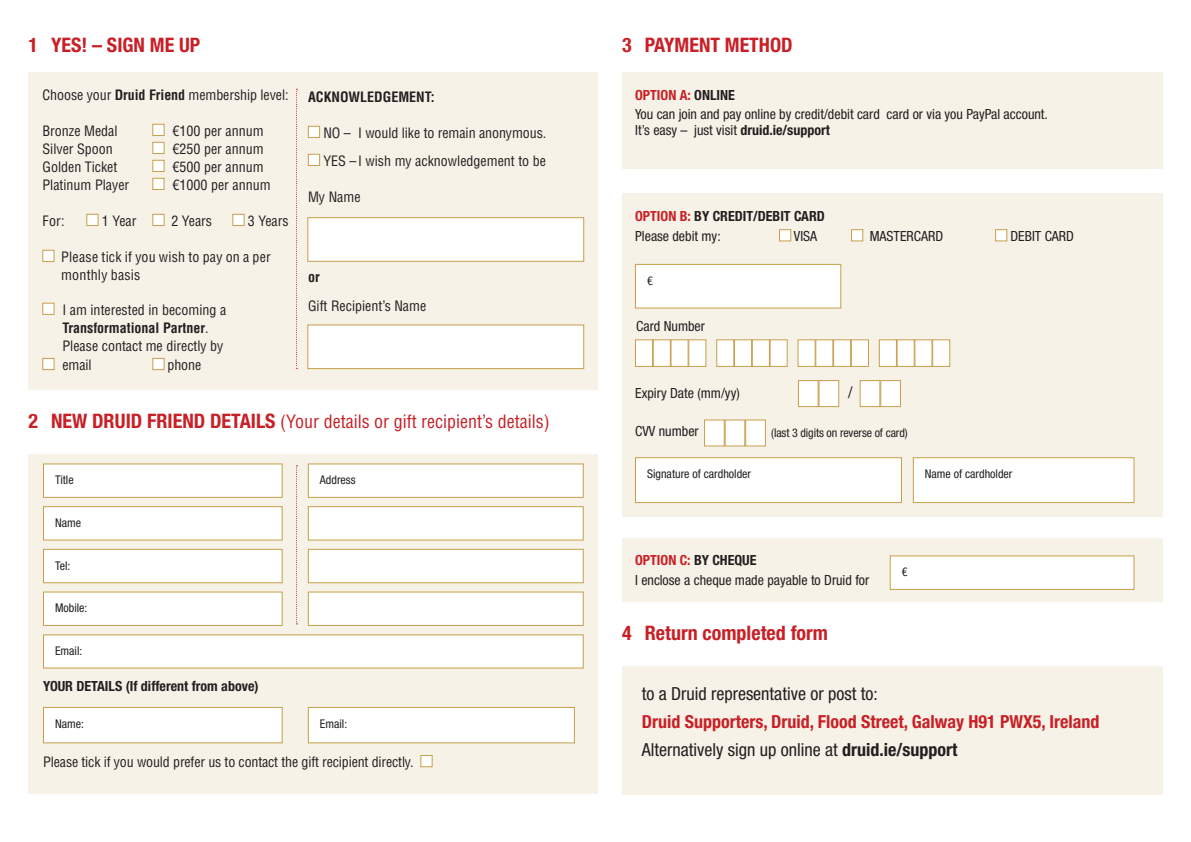
<style>
.page{position:relative;width:1191px;height:842px;background:#fff}
.page>*{position:absolute;margin:0;border:0;box-sizing:border-box;transform-origin:0 0}
.t1{font:700 condensed 20px "Helvetica Neue LT Std";color:#c82026}
.t2{font:700 condensed 18px/28px "Helvetica Neue LT Std";color:#c82026}
.t3{font:condensed 18px "Helvetica LT Std";color:#c82026}
.t4{font:condensed 18px "Helvetica Neue LT Std";color:#231f20}
.t5{font:condensed 16px "Helvetica Neue LT Std";color:#231f20}
.t6{font:condensed 14px/18.4px "Helvetica LT Std";color:#231f20}
.t7{font:condensed 14px/18.8px "Helvetica Neue LT Std";color:#231f20}
.t8{font:700 condensed 14px/20px "Helvetica Neue LT Std";color:#231f20}
.t9{font:700 condensed 14px "Helvetica LT Std";color:#231f20}
.t10{font:condensed 12px "Helvetica Neue LT Std";color:#231f20}
.s1{font-weight:700}
.s2{font-family:"Helvetica Neue LT Std";font-weight:700;font-size:20px}
.s3{font-weight:700;color:#c82026}
.s4{color:#c82026}
.s5{font-weight:400}
.s6{font-weight:400;color:#231f20}
.s7{color:#231f20}
</style>
<div class="page">
<div style="left:28px;top:455px;width:570px;height:339px;background:#f7f2e7"></div>
<div style="left:622px;top:72px;width:540px;height:97px;background:#f7f2e7"></div>
<div style="left:622px;top:538px;width:540px;height:63px;background:#f7f2e7"></div>
<div style="left:622px;top:666px;width:540px;height:129px;background:#f7f2e7"></div>
<div style="left:28px;top:72px;width:570px;height:318px;background:#f7f2e7"></div>
<svg style="left:152px;top:124px;width:13px;height:12px"></svg>
<svg style="left:152px;top:142px;width:13px;height:12px"></svg>
<svg style="left:152px;top:160px;width:13px;height:12px"></svg>
<svg style="left:152px;top:178px;width:13px;height:12px"></svg>
<svg style="left:86px;top:214px;width:13px;height:12px"></svg>
<svg style="left:152px;top:214px;width:13px;height:12px"></svg>
<svg style="left:232px;top:214px;width:13px;height:12px"></svg>
<svg style="left:42px;top:250px;width:13px;height:12px"></svg>
<svg style="left:308px;top:126px;width:12px;height:12px"></svg>
<svg style="left:308px;top:154px;width:12px;height:12px"></svg>
<svg style="left:42px;top:303px;width:13px;height:12px"></svg>
<svg style="left:42px;top:358px;width:13px;height:12px"></svg>
<svg style="left:152px;top:358px;width:13px;height:12px"></svg>
<svg style="left:307px;top:217px;width:277px;height:45px;background:#fcfaf5"></svg>
<svg style="left:307px;top:324px;width:277px;height:45px;background:#fcfaf6"></svg>
<svg style="left:43px;top:463px;width:240px;height:35px;background:#faf8f2"></svg>
<svg style="left:308px;top:463px;width:276px;height:35px;background:#fbf8f2"></svg>
<svg style="left:43px;top:506px;width:240px;height:35px;background:#faf8f2"></svg>
<svg style="left:308px;top:506px;width:276px;height:35px;background:#fbf8f2"></svg>
<svg style="left:43px;top:549px;width:240px;height:34px;background:#fbf9f4"></svg>
<svg style="left:308px;top:549px;width:276px;height:34px;background:#fbf9f4"></svg>
<svg style="left:43px;top:707px;width:240px;height:36px;background:#fbf9f5"></svg>
<div style="left:308px;top:707px;width:267px;height:36px;background:#fff"></div>
<svg style="left:43px;top:591px;width:240px;height:35px;background:#faf8f2"></svg>
<svg style="left:308px;top:591px;width:276px;height:35px;background:#fbf8f2"></svg>
<svg style="left:43px;top:634px;width:541px;height:34px;background:#fcfaf6"></svg>
<svg style="left:420px;top:755px;width:13px;height:12px"></svg>
<svg style="left:296px;top:465px;width:1px;height:159px"></svg>
<svg style="left:296px;top:89px;width:1px;height:280px"></svg>
<svg style="left:889px;top:555px;width:245px;height:35px;background:#fbf8f3"></svg>
<div style="left:622px;top:193px;width:540px;height:323px;background:#f7f2e7"></div>
<svg style="left:779px;top:229px;width:12px;height:12px"></svg>
<svg style="left:851px;top:229px;width:12px;height:12px"></svg>
<svg style="left:995px;top:229px;width:12px;height:12px"></svg>
<svg style="left:635px;top:264px;width:206px;height:45px;background:#fbf9f5"></svg>
<svg style="left:635px;top:339px;width:71px;height:28px;background:#f5efe2"></svg>
<svg style="left:716px;top:339px;width:71px;height:28px;background:#f5f0e2"></svg>
<svg style="left:798px;top:380px;width:41px;height:27px"></svg>
<svg style="left:704px;top:419px;width:62px;height:27px;background:#f6f1e5"></svg>
<svg style="left:797px;top:339px;width:72px;height:28px;background:#f5efe1"></svg>
<svg style="left:859px;top:380px;width:42px;height:27px"></svg>
<svg style="left:635px;top:457px;width:267px;height:46px;background:#fbf9f5"></svg>
<svg style="left:913px;top:457px;width:221px;height:46px;background:#fcfaf6"></svg>
<svg style="left:878px;top:339px;width:72px;height:28px;background:#f5efe2"></svg>
<h1 class="t1" style="left:28px;top:33px;width:173px">1 YES! – SIGN ME UP</h1>
<h1 class="t1" style="left:622px;top:33px;width:172px">3 PAYMENT METHOD</h1>
<p class="t6" style="left:43px;top:85px;width:247px">Choose your <span class="s1">Druid Friend</span> membership level:</p>
<p class="t6" style="left:43px;top:121px;width:77px">Bronze Medal</p>
<p class="t6" style="left:173px;top:121px;width:92px">€100 per annum</p>
<p class="t6" style="left:43px;top:139px;width:72px">Silver Spoon</p>
<p class="t6" style="left:173px;top:139px;width:92px">€250 per annum</p>
<p class="t6" style="left:43px;top:157px;width:76px">Golden Ticket</p>
<p class="t6" style="left:173px;top:157px;width:92px">€500 per annum</p>
<p class="t6" style="left:43px;top:175px;width:88px">Platinum Player</p>
<p class="t6" style="left:173px;top:175px;width:99px">€1000 per annum</p>
<p class="t6" style="left:43px;top:211px;width:24px">For:</p>
<p class="t6" style="left:102px;top:211px;width:36px">1 Year</p>
<p class="t6" style="left:171px;top:211px;width:42px">2 Years</p>
<p class="t6" style="left:248px;top:211px;width:42px">3 Years</p>
<p class="t6" style="left:61px;top:248px;width:211px">Please tick if you wish to pay on a per monthly basis</p>
<p class="t6" style="left:63px;top:300px;width:165px">I am interested in becoming a<br><span class="s1">Transformational Partner</span>.<br>Please contact me directly by email</p>
<p class="t6" style="left:168px;top:355px;width:35px">phone</p>
<p class="t9" style="left:308px;top:88px;width:128px">ACKNOWLEDGEMENT:</p>
<p class="t6" style="left:323px;top:119px;width:225px;line-height:28px">NO – I would like to remain anonymous.<br>YES – I wish my acknowledgement to be</p>
<p class="t6" style="left:308px;top:188px;width:54px">My Name</p>
<p class="t9" style="left:308px;top:268px;width:13px">or</p>
<p class="t6" style="left:308px;top:296px;width:120px">Gift Recipient’s Name</p>
<p class="t3" style="left:28px;top:410px;width:523px"><span class="s2">2 NEW DRUID FRIEND DETAILS</span> (Your details or gift recipient’s details)</p>
<p class="t10" style="left:55px;top:473px;width:20px">Title</p>
<p class="t10" style="left:320px;top:473px;width:37px">Address</p>
<p class="t10" style="left:55px;top:516px;width:27px">Name</p>
<p class="t10" style="left:55px;top:558px;width:17px">Tel:</p>
<p class="t10" style="left:55px;top:601px;width:34px">Mobile:</p>
<p class="t10" style="left:55px;top:644px;width:29px">Email:</p>
<p class="t8" style="left:43px;top:676px;width:217px">YOUR DETAILS (If different from above)</p>
<p class="t10" style="left:55px;top:716px;width:30px">Name:</p>
<p class="t10" style="left:320px;top:716px;width:29px">Email:</p>
<p class="t6" style="left:43px;top:753px;width:372px">Please tick if you would prefer us to contact the gift recipient directly.</p>
<p class="t7" style="left:635px;top:85px;width:414px"><span class="s3">OPTION A:</span> <span class="s1">ONLINE<br></span>You can join and pay online by credit/debit card card or via you PayPal account.</p>
<p class="t7" style="left:635px;top:121px;width:196px">It’s easy – just visit <span class="s1">druid.ie/support</span></p>
<p class="t8" style="left:635px;top:206px;width:191px"><span class="s4">OPTION B:</span> BY CREDIT/DEBIT CARD<br><span class="s5">Please debit my:</span></p>
<p class="t7" style="left:794px;top:227px;width:25px">VISA</p>
<p class="t7" style="left:869px;top:227px;width:75px">MASTERCARD</p>
<p class="t7" style="left:1010px;top:227px;width:65px">DEBIT CARD</p>
<p class="t10" style="left:647px;top:273px;width:7px">€</p>
<p class="t7" style="left:636px;top:317px;width:70px">Card Number</p>
<p class="t5" style="left:848px;top:383px;width:6px">/</p>
<p class="t7" style="left:635px;top:383px;width:106px">Expiry Date (mm/yy)</p>
<p class="t7" style="left:635px;top:422px;width:65px">CVV number</p>
<p class="t10" style="left:771px;top:426px;width:138px">(last 3 digits on reverse of card)</p>
<p class="t10" style="left:647px;top:467px;width:106px">Signature of cardholder</p>
<p class="t10" style="left:925px;top:467px;width:89px">Name of cardholder</p>
<p class="t7" style="left:635px;top:550px;width:236px;line-height:20px"><span class="s3">OPTION C:</span> <span class="s1">BY CHEQUE<br></span>I enclose a cheque made payable to Druid for</p>
<h1 class="t1" style="left:622px;top:621px;width:207px">4 Return completed form</h1>
<p class="t10" style="left:901px;top:565px;width:7px">€</p>
<p class="t4" style="left:641px;top:683px;width:237px">to a Druid representative or post to:</p>
<p class="t2" style="left:641px;top:708px;width:459px">Druid Supporters, Druid, Flood Street, Galway H91 PWX5, Ireland<br><span class="s6">Alternatively sign up online at</span> <span class="s7">druid.ie/support</span></p>
</div>
